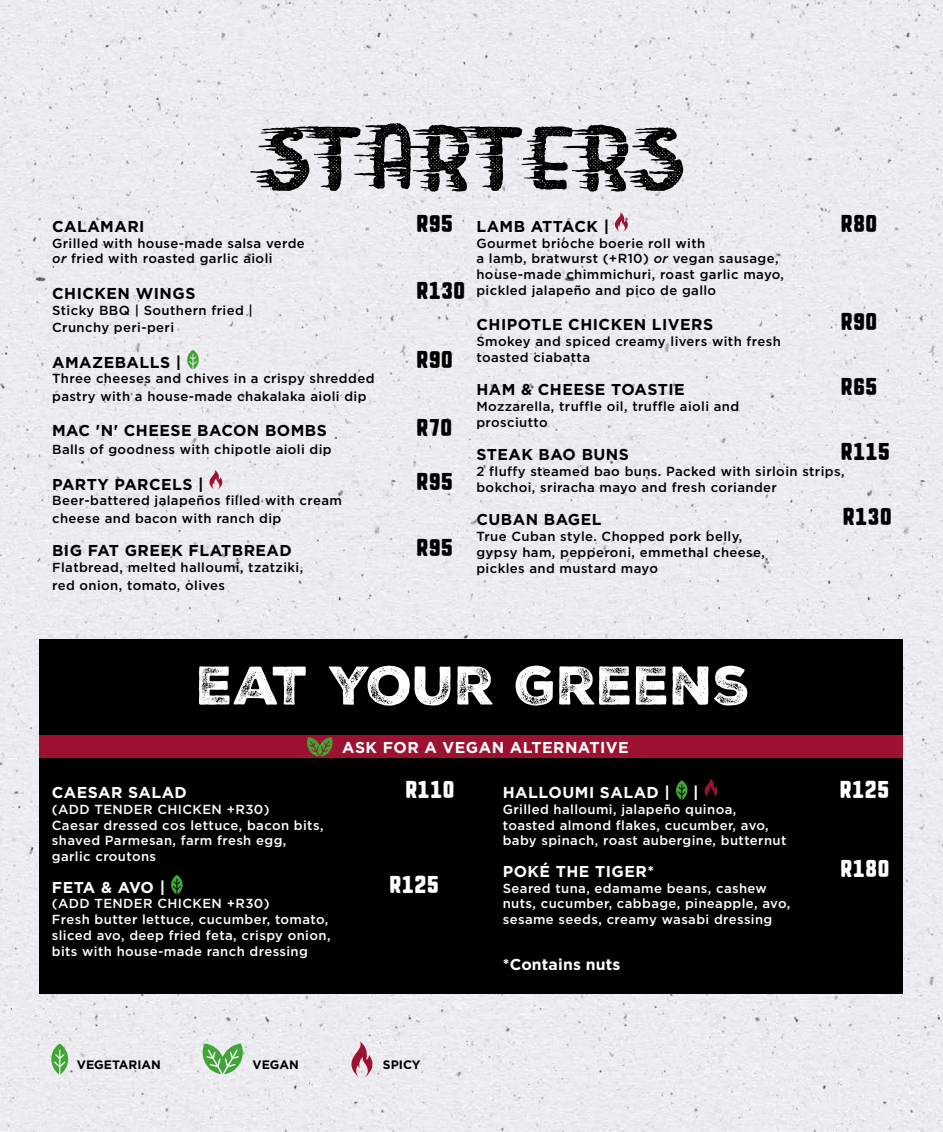
<style>
.page{position:relative;width:943px;height:1132px;background:#fff}
.page>*{position:absolute;margin:0;border:0;box-sizing:border-box;transform-origin:0 0}
.t1{font:87.5px "Driver Halftone";color:#000}
.t2{font:52.5px "Nexa Rust Sans Black 03";color:#fff}
.t3{font:24.5px "Fenway Sans";color:#000}
.t4{font:24.5px "Fenway Sans";color:#fff}
.t5{font:700 15.75px "Gotham HTF";letter-spacing:.03em;color:#000}
.t6{font:700 15.75px "Gotham HTF";letter-spacing:.03em;color:#fff}
.t7{font:700 15.75px "Gotham";letter-spacing:.03em;color:#fff}
.t8{font:700 15.75px "Gotham HTF";letter-spacing:.01em;color:#fff}
.t9{font:500 13.12px/15.8px "Gotham HTF";letter-spacing:.03em;color:#000}
.t10{font:500 13.12px/15.8px "Gotham HTF";letter-spacing:.03em;color:#fff}
.t11{font:700 12.25px "Gotham HTF";color:#000}
.s1{font-style:italic}
.s2{font-family:"Gotham HTF"}
</style>
<div class="page">
<div style="left:0;top:0;width:943px;height:1131px;background:#ecebf0"></div>
<svg style="left:187px;top:350px;width:12px;height:19px"></svg>
<svg style="left:209px;top:470px;width:13px;height:19px"></svg>
<svg style="left:614px;top:212px;width:14px;height:20px"></svg>
<div style="left:39px;top:638px;width:863px;height:355px;background:#000"></div>
<svg style="left:51px;top:1043px;width:17px;height:30px"></svg>
<svg style="left:203px;top:1043px;width:40px;height:30px"></svg>
<svg style="left:351px;top:1041px;width:22px;height:36px"></svg>
<div style="left:39px;top:735px;width:863px;height:22px;background:#9d1230"></div>
<svg style="left:307px;top:737px;width:25px;height:19px"></svg>
<svg style="left:171px;top:875px;width:12px;height:19px"></svg>
<svg style="left:676px;top:780px;width:11px;height:19px"></svg>
<svg style="left:704px;top:778px;width:13px;height:19px"></svg>
<h1 class="t1" style="left:258px;top:121px;width:428px">STARTERS</h1>
<p class="t5" style="left:52px;top:217px;width:94px">CALAMARI</p>
<h3 class="t3" style="left:416px;top:212px;width:39px">R95</h3>
<p class="t9" style="left:52px;top:235px;width:254px">Grilled with house-made salsa verde <span class="s1">or</span> fried with roasted garlic aioli</p>
<p class="t5" style="left:52px;top:284px;width:145px">CHICKEN WINGS</p>
<h3 class="t3" style="left:416px;top:279px;width:51px">R130</h3>
<p class="t9" style="left:52px;top:301px;width:202px;line-height:17.7px">Sticky BBQ | Southern fried |<br>Crunchy peri-peri</p>
<p class="t5" style="left:52px;top:353px;width:131px">AMAZEBALLS |</p>
<h3 class="t3" style="left:416px;top:347px;width:39px">R90</h3>
<p class="t9" style="left:52px;top:369px;width:324px;line-height:17.7px">Three cheeses and chives in a crispy shredded pastry with a house-made chakalaka aioli dip</p>
<p class="t5" style="left:52px;top:421px;width:276px">MAC 'N' CHEESE BACON BOMBS</p>
<h3 class="t3" style="left:416px;top:416px;width:38px">R70</h3>
<p class="t9" style="left:52px;top:441px;width:281px">Balls of goodness with chipotle aioli dip</p>
<p class="t5" style="left:52px;top:474px;width:153px">PARTY PARCELS |</p>
<h3 class="t3" style="left:416px;top:469px;width:39px">R95</h3>
<p class="t9" style="left:52px;top:491px;width:291px;line-height:17.7px">Beer-battered jalapeños filled with cream cheese and bacon with ranch dip</p>
<p class="t5" style="left:52px;top:541px;width:241px">BIG FAT GREEK FLATBREAD</p>
<h3 class="t3" style="left:416px;top:536px;width:39px">R95</h3>
<p class="t9" style="left:52px;top:558px;width:252px;line-height:17.7px">Flatbread, melted halloumi, tzatziki, red onion, tomato, olives</p>
<p class="t5" style="left:476px;top:217px;width:134px">LAMB ATTACK |</p>
<h3 class="t3" style="left:840px;top:212px;width:39px">R80</h3>
<p class="t9" style="left:476px;top:235px;width:309px">Gourmet brioche boerie roll with<br>a lamb, bratwurst (+R10) <span class="s1">or</span> vegan sausage, house-made chimmichuri, roast garlic mayo, pickled jalapeño and pico de gallo</p>
<p class="t5" style="left:476px;top:315px;width:238px">CHIPOTLE CHICKEN LIVERS</p>
<h3 class="t3" style="left:840px;top:310px;width:39px">R90</h3>
<p class="t9" style="left:476px;top:333px;width:306px">Smokey and spiced creamy livers with fresh toasted ciabatta</p>
<p class="t5" style="left:476px;top:380px;width:210px">HAM &amp; CHEESE TOASTIE</p>
<h3 class="t3" style="left:840px;top:375px;width:39px">R65</h3>
<p class="t9" style="left:476px;top:398px;width:264px">Mozzarella, truffle oil, truffle aioli and prosciutto</p>
<p class="t5" style="left:476px;top:445px;width:154px">STEAK BAO BUNS</p>
<h3 class="t3" style="left:840px;top:440px;width:51px">R115</h3>
<p class="t9" style="left:476px;top:463px;width:369px">2 fluffy steamed bao buns. Packed with sirloin strips, bokchoi, sriracha mayo and fresh coriander</p>
<p class="t5" style="left:476px;top:510px;width:126px">CUBAN BAGEL</p>
<h3 class="t3" style="left:842px;top:505px;width:51px">R130</h3>
<p class="t9" style="left:476px;top:528px;width:290px">True Cuban style. Chopped pork belly, gypsy ham, pepperoni, emmethal cheese, pickles and mustard mayo</p>
<h2 class="t2" style="left:197px;top:649px;width:555px">EAT YOUR GREENS</h2>
<p class="t6" style="left:342px;top:738px;width:288px">ASK FOR A VEGAN ALTERNATIVE</p>
<p class="t6" style="left:52px;top:783px;width:137px">CAESAR SALAD</p>
<h3 class="t4" style="left:405px;top:777px;width:51px">R110</h3>
<p class="t10" style="left:52px;top:800px;width:273px">(ADD TENDER CHICKEN +R30)<br>Caesar dressed cos lettuce, bacon bits, shaved Parmesan, farm fresh egg, garlic croutons</p>
<p class="t6" style="left:52px;top:877px;width:115px">FETA &amp; AVO |</p>
<h3 class="t4" style="left:389px;top:872px;width:51px">R125</h3>
<p class="t10" style="left:52px;top:895px;width:280px">(ADD TENDER CHICKEN +R30)<br>Fresh butter lettuce, cucumber, tomato, sliced avo, deep fried feta, crispy onion, bits with house-made ranch dressing</p>
<p class="t11" style="left:77px;top:1057px;width:86px">VEGETARIAN</p>
<p class="t11" style="left:252px;top:1057px;width:48px">VEGAN</p>
<p class="t11" style="left:383px;top:1057px;width:39px">SPICY</p>
<p class="t7" style="left:503px;top:783px;width:169px">HALLOUMI SALAD <span class="s2">|</span></p>
<p class="t6" style="left:693px;top:783px;width:7px">|</p>
<h3 class="t4" style="left:839px;top:777px;width:51px">R125</h3>
<p class="t10" style="left:503px;top:800px;width:285px">Grilled halloumi, jalapeño quinoa, toasted almond flakes, cucumber, avo, baby spinach, roast aubergine, butternut</p>
<p class="t6" style="left:503px;top:861px;width:153px">POKÉ THE TIGER*</p>
<h3 class="t4" style="left:840px;top:856px;width:51px">R180</h3>
<p class="t10" style="left:503px;top:879px;width:289px">Seared tuna, edamame beans, cashew nuts, cucumber, cabbage, pineapple, avo, sesame seeds, creamy wasabi dressing</p>
<p class="t8" style="left:503px;top:954px;width:119px">*Contains nuts</p>
</div>
